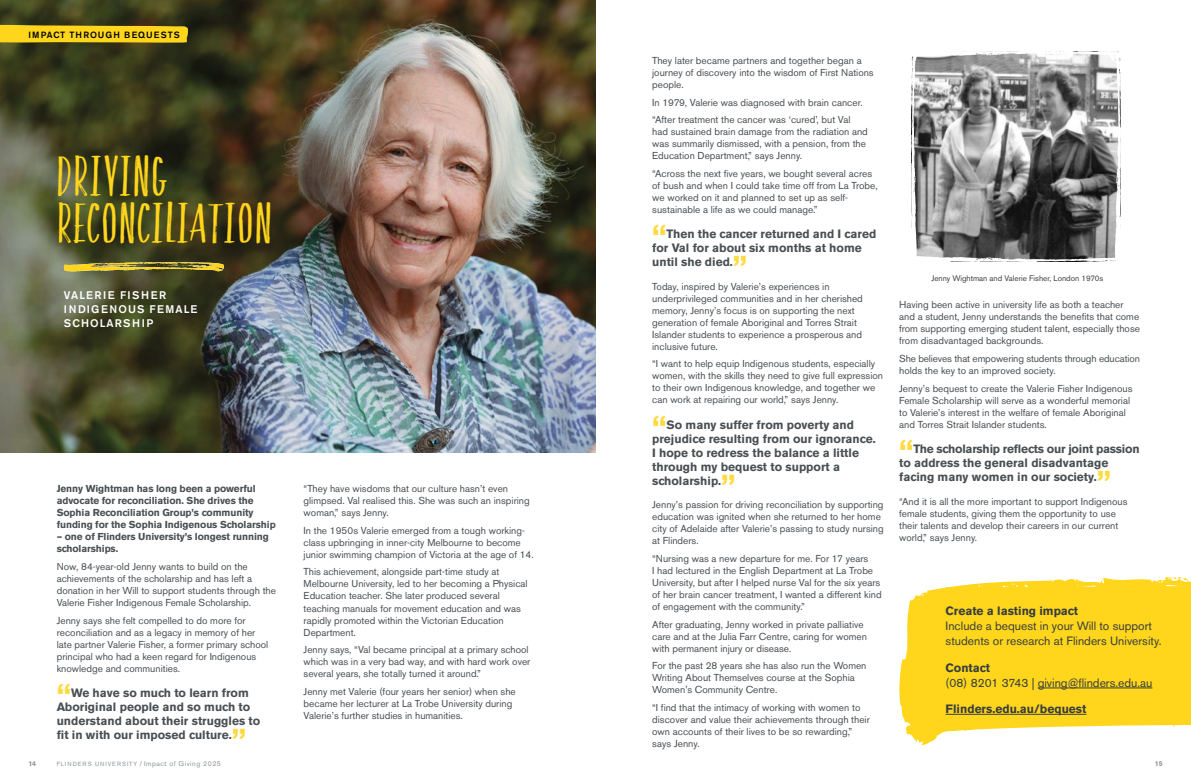
<style>
.page{position:relative;width:1191px;height:780px;background:#fff}
.page>*{position:absolute;margin:0;border:0;box-sizing:border-box;transform-origin:0 0}
.t1{font:39px/47px "Faith And Glory Two";letter-spacing:.07em;color:#ffd61b}
.t2{font:700 30px "Akzidenz Grotesk BE";color:#ffda3f}
.t3{font:700 12px/14px "Akzidenz Grotesk BE";color:#494f53}
.t4{font:12px/15px "Akzidenz Grotesk BE";color:#373d40}
.t5{font:700 12px "Akzidenz Grotesk BE";color:#373d40}
.t6{font:500 11px/14px "Akzidenz Grotesk BE";letter-spacing:.12em;color:#fff}
.t7{font:10px/12px "Akzidenz Grotesk BE";color:#494f53}
.t8{font:700 10px/12px "Akzidenz Grotesk BE";letter-spacing:-.01em;color:#494f53}
.t9{font:500 9px "Akzidenz Grotesk BE";letter-spacing:.1em;color:#000}
.t10{font:8px "Akzidenz Grotesk BE";color:#414042}
.t11{font:7px "Akzidenz Grotesk BE";letter-spacing:.07em;color:#8e9497}
.t12{font:700 7px "Akzidenz Grotesk BE";color:#8e9497}
.s1{font-size:6px}
</style>
<div class="page">
<svg style="left:899px;top:576px;width:292px;height:169px"></svg>
<img style="left:0;top:0;width:595px;height:452px">
<svg style="left:64px;top:262px;width:160px;height:9px"></svg>
<svg style="left:0;top:24px;width:188px;height:19px;background:#e5c11a"></svg>
<hr style="left:1037px;top:687px;width:115px;height:1px;background:#373d40">
<hr style="left:945px;top:714px;width:141px;height:1px;background:#373d40">
<svg style="left:911px;top:51px;width:210px;height:211px;background:#888"></svg>
<p class="t9" style="left:28px;top:29px;width:153px">IMPACT THROUGH BEQUESTS</p>
<h1 class="t1" style="left:57px;top:154px;width:215px">DRIVING<br>RECONCILIATION</h1>
<p class="t6" style="left:64px;top:288px;width:135px">VALERIE FISHER<br>INDIGENOUS FEMALE<br>SCHOLARSHIP</p>
<p class="t8" style="left:57px;top:482px;width:220px">Jenny Wightman has long been a powerful advocate for reconciliation. She drives the Sophia Reconciliation Group’s community funding for the Sophia Indigenous Scholarship</p>
<p class="t8" style="left:57px;top:530px;width:214px">– one of Flinders University’s longest running scholarships.</p>
<p class="t7" style="left:57px;top:560px;width:221px">Now, 84-year-old Jenny wants to build on the achievements of the scholarship and has left a donation in her Will to support students through the Valerie Fisher Indigenous Female Scholarship.</p>
<p class="t7" style="left:57px;top:614px;width:213px">Jenny says she felt compelled to do more for reconciliation and as a legacy in memory of her late partner Valerie Fisher, a former primary school principal who had a keen regard for Indigenous knowledge and communities.</p>
<h2 class="t2" style="left:57px;top:677px;width:16px">“</h2>
<p class="t3" style="left:57px;top:685px;width:205px;text-indent:14px">We have so much to learn from<br>Aboriginal people and so much to understand about their struggles to fit in with our imposed culture.</p>
<h2 class="t2" style="left:232px;top:722px;width:16px">”</h2>
<p class="t7" style="left:304px;top:482px;width:228px">“They have wisdoms that our culture hasn’t even glimpsed. Val realised this. She was such an inspiring woman,” says Jenny.</p>
<p class="t7" style="left:304px;top:524px;width:232px">In the 1950s Valerie emerged from a tough working&shy;class upbringing in inner-city Melbourne to become junior swimming champion of Victoria at the age of 14.</p>
<p class="t7" style="left:304px;top:566px;width:225px">This achievement, alongside part-time study at Melbourne University, led to her becoming a Physical Education teacher. She later produced several teaching manuals for movement education and was rapidly promoted within the Victorian Education Department.</p>
<p class="t7" style="left:304px;top:643px;width:228px">Jenny says, “Val became principal at a primary school which was in a very bad way, and with hard work over several years, she totally turned it around.”</p>
<p class="t7" style="left:304px;top:685px;width:214px">Jenny met Valerie (four years her senior) when she became her lecturer at La Trobe University during<br>Valerie’s further studies in humanities.</p>
<p class="t7" style="left:652px;top:54px;width:223px">They later became partners and together began a journey of discovery into the wisdom of First Nations people.</p>
<p class="t7" style="left:652px;top:93px;width:212px;line-height:17.7px">In 1979, Valerie was diagnosed with brain cancer. “After treatment the cancer was ‘cured’, but Val</p>
<p class="t7" style="left:652px;top:126px;width:217px">had sustained brain damage from the radiation and was summarily dismissed, with a pension, from the<br>Education Department,” says Jenny.</p>
<p class="t7" style="left:652px;top:167px;width:227px">“Across the next five years, we bought several acres of bush and when I could take time off from La Trobe, we worked on it and planned to set up as self&shy;sustainable a life as we could manage.”</p>
<h2 class="t2" style="left:652px;top:218px;width:16px">“</h2>
<p class="t3" style="left:652px;top:227px;width:226px;text-indent:14px">Then the cancer returned and I cared for Val for about six months at home until she died.</p>
<h2 class="t2" style="left:733px;top:249px;width:16px">”</h2>
<p class="t7" style="left:652px;top:280px;width:212px">Today, inspired by Valerie’s experiences in underprivileged communities and in her cherished memory, Jenny’s focus is on supporting the next generation of female Aboriginal and Torres Strait Islander students to experience a prosperous and inclusive future.</p>
<p class="t7" style="left:652px;top:358px;width:232px">“I want to help equip Indigenous students, especially women, with the skills they need to give full expression to their own Indigenous knowledge, and together we can work at repairing our world,” says Jenny.</p>
<h2 class="t2" style="left:652px;top:409px;width:16px">“</h2>
<p class="t3" style="left:652px;top:417px;width:225px;text-indent:14px">So many suffer from poverty and prejudice resulting from our ignorance.<br>I hope to redress the balance a little through my bequest to support a scholarship.</p>
<h2 class="t2" style="left:721px;top:468px;width:16px">”</h2>
<p class="t7" style="left:652px;top:498px;width:233px">Jenny’s passion for driving reconciliation by supporting education was ignited when she returned to her home city of Adelaide after Valerie’s passing to study nursing at Flinders.</p>
<p class="t7" style="left:652px;top:552px;width:231px">“Nursing was a new departure for me. For 17 years<br>I had lectured in the English Department at La Trobe University, but after I helped nurse Val for the six years of her brain cancer treatment, I wanted a different kind of engagement with the community.”</p>
<p class="t7" style="left:652px;top:618px;width:216px">After graduating, Jenny worked in private palliative care and at the Julia Farr Centre, caring for women with permanent injury or disease.</p>
<p class="t7" style="left:652px;top:659px;width:216px">For the past 28 years she has also run the Women<br>Writing About Themselves course at the Sophia<br>Women's Community Centre.</p>
<p class="t7" style="left:652px;top:701px;width:219px">“I find that the intimacy of working with women to discover and value their achievements through their own accounts of their lives to be so rewarding,” says Jenny.</p>
<p class="t10" style="left:931px;top:274px;width:173px">Jenny Wightman and Valerie Fisher, London 1970s</p>
<p class="t7" style="left:899px;top:299px;width:242px">Having been active in university life as both a teacher and a student, Jenny understands the benefits that come from supporting emerging student talent, especially those from disadvantaged backgrounds.</p>
<p class="t7" style="left:899px;top:352px;width:242px">She believes that empowering students through education holds the key to an improved society.</p>
<p class="t7" style="left:899px;top:382px;width:235px">Jenny’s bequest to create the Valerie Fisher Indigenous Female Scholarship will serve as a wonderful memorial to Valerie’s interest in the welfare of female Aboriginal and Torres Strait Islander students.</p>
<h2 class="t2" style="left:899px;top:433px;width:16px">“</h2>
<p class="t3" style="left:899px;top:442px;width:242px;text-indent:14px">The scholarship reflects our joint passion to address the general disadvantage facing many women in our society.</p>
<h2 class="t2" style="left:1096px;top:464px;width:16px">”</h2>
<p class="t7" style="left:899px;top:495px;width:230px">“And it is all the more important to support Indigenous female students, giving them the opportunity to use their talents and develop their careers in our current world,” says Jenny.</p>
<p class="t5" style="left:945px;top:604px;width:134px">Create a lasting impact</p>
<p class="t4" style="left:945px;top:618px;width:217px">Include a bequest in your Will to support students or research at Flinders University.</p>
<p class="t5" style="left:945px;top:660px;width:46px">Contact</p>
<p class="t4" style="left:945px;top:675px;width:208px">(08) 8201 3743 | giving@flinders.edu.au</p>
<p class="t5" style="left:945px;top:702px;width:142px">Flinders.edu.au/bequest</p>
<p class="t12" style="left:28px;top:759px;width:9px">14</p>
<p class="t11" style="left:57px;top:759px;width:166px"><span class="s1">FLINDERS UNIVERSITY</span> / Impact of Giving 2025</p>
<p class="t12" style="left:1154px;top:759px;width:9px">15</p>
</div>
